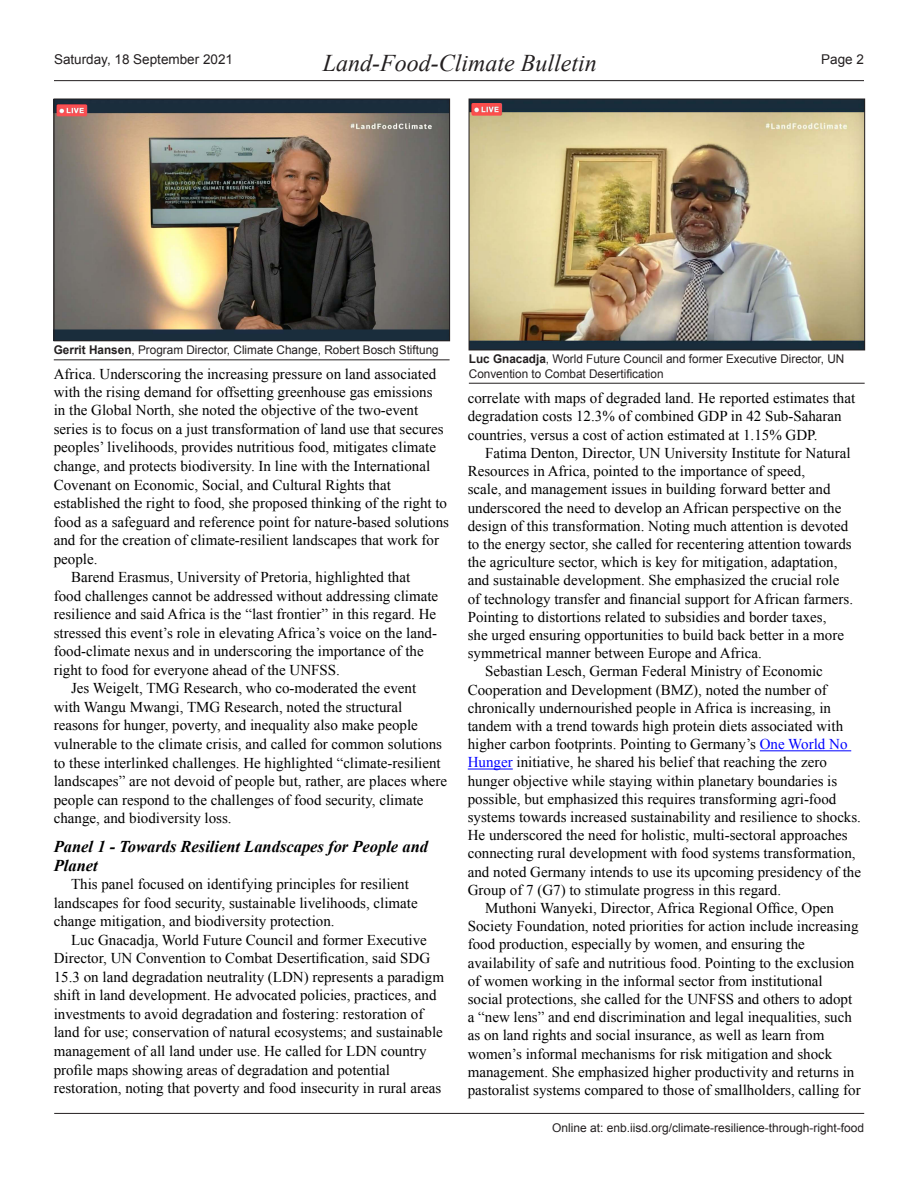
<style>
.page{position:relative;width:918px;height:1188px;background:#fff}
.page>*{position:absolute;margin:0;border:0;box-sizing:border-box;transform-origin:0 0}
.t1{font:italic 24px "Times New Roman";color:#231f20}
.ENB_-_Headline_3{font:italic 700 16.5px/18.6px "Times New Roman";color:#000}
.ENB_-_Body{font:15px/18.1px "Times New Roman";color:#000}
.t2{font:13.5px "Arial";color:#231f20}
.t3{font:12px/14.4px "Arial";color:#231f20}
.s1{font-weight:700}
.s2{color:#00f}
</style>
<div class="page">
<hr style="left:54px;top:80px;width:810px;height:1px;background:#231f20">
<hr style="left:54px;top:1113px;width:810px;height:1px;background:#231f20">
<hr style="left:760px;top:750px;width:91px;height:1px;background:#00f">
<hr style="left:468px;top:769px;width:45px;height:1px;background:#00f">
<img style="left:56px;top:101px;width:392px;height:238px">
<div style="left:54px;top:99px;width:396px;height:242px;border:1px solid #231f20"></div>
<hr style="left:54px;top:360px;width:396px;height:1px;background:#231f20">
<img style="left:471px;top:101px;width:392px;height:247px">
<div style="left:469px;top:99px;width:396px;height:251px;border:1px solid #231f20"></div>
<hr style="left:469px;top:383px;width:396px;height:1px;background:#231f20">
<p class="t2" style="left:54px;top:50px;width:181px">Saturday, 18 September 2021</p>
<p class="t2" style="left:821px;top:50px;width:44px">Page 2</p>
<h1 class="t1" style="left:323px;top:46px;width:276px">Land-Food-Climate Bulletin</h1>
<p class="t3" style="left:54px;top:342px;width:386px"><span class="s1">Gerrit Hansen</span>, Program Director, Climate Change, Robert Bosch Stiftung</p>
<p class="ENB_-_Body" style="left:54px;top:365px;width:397px">Africa. Underscoring the increasing pressure on land associated with the rising demand for offsetting greenhouse gas emissions<br>in the Global North, she noted the objective of the two-event series is to focus on a just transformation of land use that secures peoples’ livelihoods, provides nutritious food, mitigates climate change, and protects biodiversity. In line with the International Covenant on Economic, Social, and Cultural Rights that established the right to food, she proposed thinking of the right to food as a safeguard and reference point for nature-based solutions and for the creation of climate-resilient landscapes that work for people.</p>
<p class="ENB_-_Body" style="left:54px;top:568px;width:386px;line-height:18.6px;text-indent:17px">Barend Erasmus, University of Pretoria, highlighted that food challenges cannot be addressed without addressing climate resilience and said Africa is the “last frontier” in this regard. He stressed this event’s role in elevating Africa’s voice on the land&shy;food-climate nexus and in underscoring the importance of the right to food for everyone ahead of the UNFSS.</p>
<p class="ENB_-_Body" style="left:54px;top:679px;width:395px;line-height:18.6px;text-indent:17px">Jes Weigelt, TMG Research, who co-moderated the event<br>with Wangu Mwangi, TMG Research, noted the structural reasons for hunger, poverty, and inequality also make people vulnerable to the climate crisis, and called for common solutions to these interlinked challenges. He highlighted “climate-resilient landscapes” are not devoid of people but, rather, are places where people can respond to the challenges of food security, climate change, and biodiversity loss.</p>
<p class="ENB_-_Headline_3" style="left:54px;top:837px;width:376px">Panel 1 - Towards Resilient Landscapes for People and<br>Planet</p>
<p class="ENB_-_Body" style="left:54px;top:875px;width:365px;line-height:18.6px;text-indent:17px">This panel focused on identifying principles for resilient landscapes for food security, sustainable livelihoods, climate change mitigation, and biodiversity protection.</p>
<p class="ENB_-_Body" style="left:54px;top:930px;width:392px;line-height:18.6px;text-indent:17px">Luc Gnacadja, World Future Council and former Executive Director, UN Convention to Combat Desertification, said SDG 15.3 on land degradation neutrality (LDN) represents a paradigm shift in land development. He advocated policies, practices, and investments to avoid degradation and fostering: restoration of land for use; conservation of natural ecosystems; and sustainable management of all land under use. He called for LDN country profile maps showing areas of degradation and potential restoration, noting that poverty and food insecurity in rural areas</p>
<p class="t3" style="left:469px;top:352px;width:377px"><span class="s1">Luc Gnacadja</span>, World Future Council and former Executive Director, UN<br>Convention to Combat Desertification</p>
<p class="ENB_-_Body" style="left:468px;top:388px;width:389px;line-height:18.6px">correlate with maps of degraded land. He reported estimates that degradation costs 12.3% of combined GDP in 42 Sub-Saharan countries, versus a cost of action estimated at 1.15% GDP.</p>
<p class="ENB_-_Body" style="left:468px;top:444px;width:387px;text-indent:17px">Fatima Denton, Director, UN University Institute for Natural Resources in Africa, pointed to the importance of speed,<br>scale, and management issues in building forward better and underscored the need to develop an African perspective on the design of this transformation. Noting much attention is devoted to the energy sector, she called for recentering attention towards the agriculture sector, which is key for mitigation, adaptation, and sustainable development. She emphasized the crucial role of technology transfer and financial support for African farmers.<br>Pointing to distortions related to subsidies and border taxes,<br>she urged ensuring opportunities to build back better in a more symmetrical manner between Europe and Africa.</p>
<p class="ENB_-_Body" style="left:468px;top:662px;width:395px;text-indent:17px">Sebastian Lesch, German Federal Ministry of Economic Cooperation and Development (BMZ), noted the number of chronically undernourished people in Africa is increasing, in tandem with a trend towards high protein diets associated with higher carbon footprints. Pointing to Germany’s <span class="s2">One World No Hunger</span> initiative, he shared his belief that reaching the zero hunger objective while staying within planetary boundaries is possible, but emphasized this requires transforming agri-food systems towards increased sustainability and resilience to shocks.<br>He underscored the need for holistic, multi-sectoral approaches connecting rural development with food systems transformation, and noted Germany intends to use its upcoming presidency of the Group of 7 (G7) to stimulate progress in this regard.</p>
<p class="ENB_-_Body" style="left:468px;top:899px;width:394px;text-indent:17px">Muthoni Wanyeki, Director, Africa Regional Office, Open Society Foundation, noted priorities for action include increasing food production, especially by women, and ensuring the availability of safe and nutritious food. Pointing to the exclusion of women working in the informal sector from institutional social protections, she called for the UNFSS and others to adopt a “new lens” and end discrimination and legal inequalities, such as on land rights and social insurance, as well as learn from women’s informal mechanisms for risk mitigation and shock management. She emphasized higher productivity and returns in pastoralist systems compared to those of smallholders, calling for</p>
<p class="t3" style="left:552px;top:1121px;width:314px">Online at: enb.iisd.org/climate-resilience-through-right-food</p>
</div>
